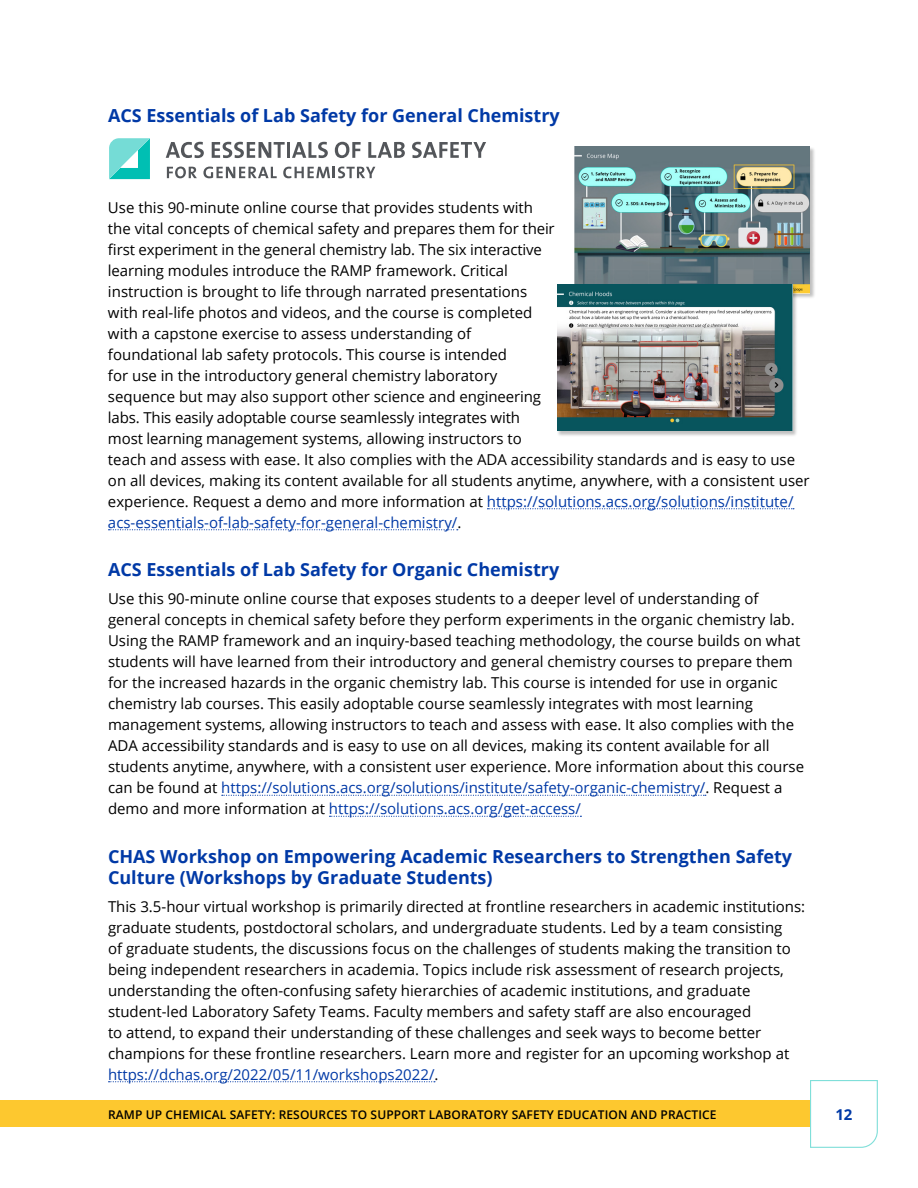
<style>
.page{position:relative;width:918px;height:1188px;background:#fff}
.page>*{position:absolute;margin:0;border:0;box-sizing:border-box;transform-origin:0 0}
.t1{font:700 18px/21px "Open Sans";color:#0039a6}
.t2{font:15px/21px "Open Sans";color:#000}
.t3{font:700 15px "Open Sans";color:#0039a6}
.t4{font:600 12px "Open Sans";letter-spacing:.01em;color:#000}
.s1{color:#0039a6}
</style>
<div class="page">
<svg style="left:487px;top:508px;width:307px;height:1px"></svg>
<svg style="left:109px;top:529px;width:349px;height:1px"></svg>
<svg style="left:222px;top:795px;width:484px;height:1px"></svg>
<svg style="left:330px;top:816px;width:251px;height:1px"></svg>
<svg style="left:109px;top:1081px;width:326px;height:1px"></svg>
<div style="left:0;top:1100px;width:810px;height:27px;background:#fdc82f"></div>
<svg style="left:810px;top:1080px;width:68px;height:68px"></svg>
<svg style="left:166px;top:142px;width:38px;height:16px"></svg>
<svg style="left:212px;top:142px;width:73px;height:16px"></svg>
<hr style="left:287px;top:142px;width:3px;height:16px;background:#53565a">
<svg style="left:292px;top:142px;width:36px;height:16px"></svg>
<svg style="left:335px;top:142px;width:26px;height:16px"></svg>
<svg style="left:368px;top:142px;width:37px;height:16px"></svg>
<svg style="left:412px;top:142px;width:74px;height:16px"></svg>
<svg style="left:167px;top:167px;width:30px;height:11px"></svg>
<svg style="left:203px;top:167px;width:74px;height:11px"></svg>
<svg style="left:283px;top:167px;width:92px;height:11px"></svg>
<svg style="left:109px;top:138px;width:41px;height:41px;background:#57d4cc"></svg>
<div style="left:574px;top:146px;width:242px;height:153px;background:#000;opacity:.25"></div>
<img style="left:575px;top:146px;width:235px;height:147px">
<div style="left:557px;top:284px;width:241px;height:153px;background:#000;opacity:.25"></div>
<img style="left:557px;top:284px;width:235px;height:147px">
<p class="t1" style="left:108px;top:104px;width:453px">ACS Essentials of Lab Safety for General Chemistry</p>
<p class="t2" style="left:108px;top:196px;width:703px">Use this 90-minute online course that provides students with<br>the vital concepts of chemical safety and prepares them for their<br>first experiment in the general chemistry lab. The six interactive<br>learning modules introduce the RAMP framework. Critical<br>instruction is brought to life through narrated presentations<br>with real-life photos and videos, and the course is completed<br>with a capstone exercise to assess understanding of<br>foundational lab safety protocols. This course is intended<br>for use in the introductory general chemistry laboratory<br>sequence but may also support other science and engineering<br>labs. This easily adoptable course seamlessly integrates with<br>most learning management systems, allowing instructors to<br>teach and assess with ease. It also complies with the ADA accessibility standards and is easy to use on all devices, making its content available for all students anytime, anywhere, with a consistent user experience. Request a demo and more information at <span class="s1">https://solutions.acs.org/solutions/institute/ acs-essentials-of-lab-safety-for-general-chemistry/</span>.</p>
<p class="t1" style="left:108px;top:559px;width:453px">ACS Essentials of Lab Safety for Organic Chemistry</p>
<p class="t2" style="left:108px;top:588px;width:698px">Use this 90-minute online course that exposes students to a deeper level of understanding of general concepts in chemical safety before they perform experiments in the organic chemistry lab.<br>Using the RAMP framework and an inquiry-based teaching methodology, the course builds on what students will have learned from their introductory and general chemistry courses to prepare them for the increased hazards in the organic chemistry lab. This course is intended for use in organic chemistry lab courses. This easily adoptable course seamlessly integrates with most learning management systems, allowing instructors to teach and assess with ease. It also complies with the ADA accessibility standards and is easy to use on all devices, making its content available for all students anytime, anywhere, with a consistent user experience. More information about this course can be found at <span class="s1">https://solutions.acs.org/solutions/institute/safety-organic-chemistry/</span>. Request a demo and more information at <span class="s1">https://solutions.acs.org/get-access/</span></p>
<p class="t1" style="left:108px;top:845px;width:686px">CHAS Workshop on Empowering Academic Researchers to Strengthen Safety<br>Culture (Workshops by Graduate Students)</p>
<p class="t2" style="left:108px;top:895px;width:699px">This 3.5-hour virtual workshop is primarily directed at frontline researchers in academic institutions: graduate students, postdoctoral scholars, and undergraduate students. Led by a team consisting<br>of graduate students, the discussions focus on the challenges of students making the transition to being independent researchers in academia. Topics include risk assessment of research projects, understanding the often-confusing safety hierarchies of academic institutions, and graduate student-led Laboratory Safety Teams. Faculty members and safety staff are also encouraged<br>to attend, to expand their understanding of these challenges and seek ways to become better champions for these frontline researchers. Learn more and register for an upcoming workshop at <span class="s1">https://dchas.org/2022/05/11/workshops2022/</span>.</p>
<p class="t4" style="left:108px;top:1106px;width:610px">RAMP UP CHEMICAL SAFETY: RESOURCES TO SUPPORT LABORATORY SAFETY EDUCATION AND PRACTICE</p>
<p class="t3" style="left:835px;top:1104px;width:19px">12</p>
</div>
